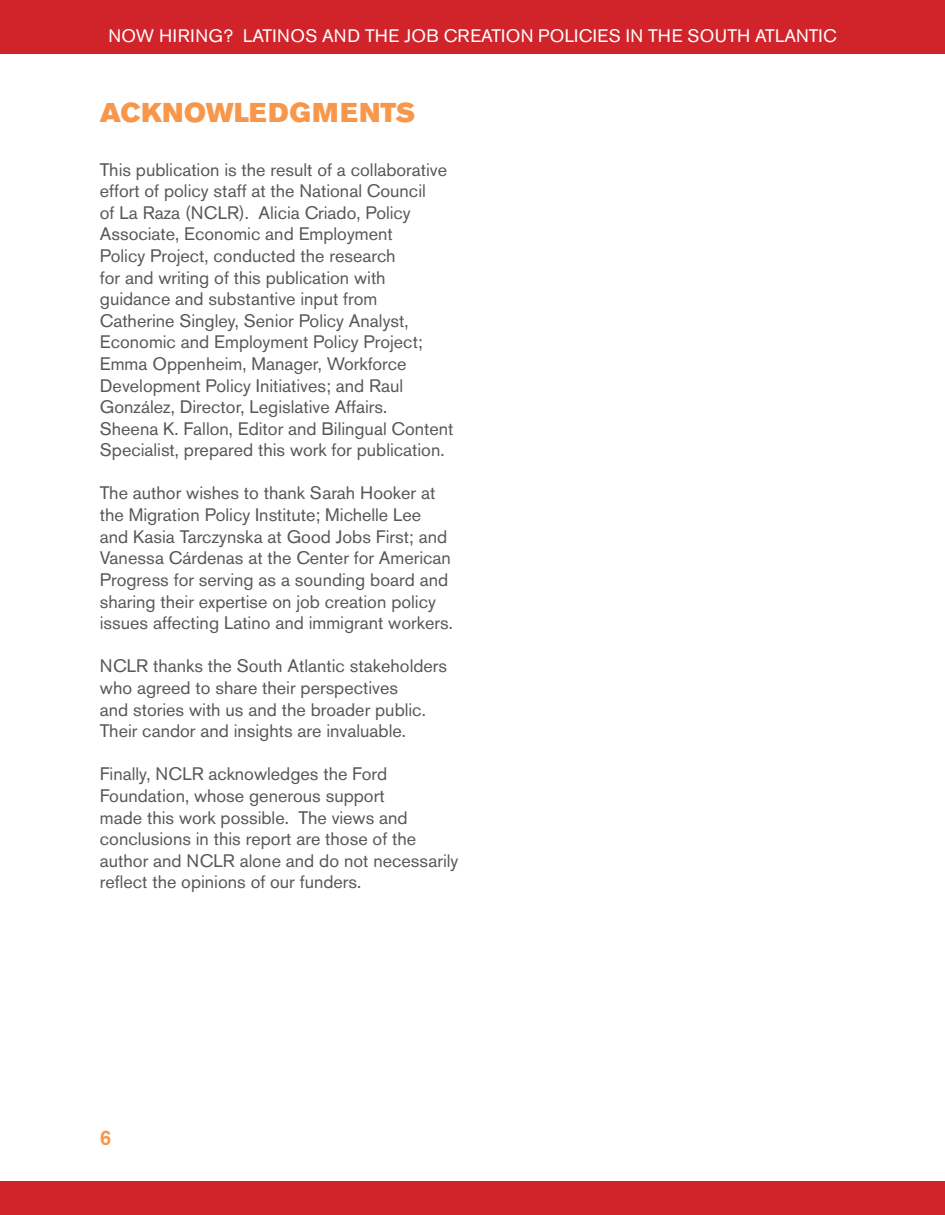
<style>
.page{position:relative;width:945px;height:1215px;background:#fff}
.page>*{position:absolute;margin:0;border:0;box-sizing:border-box;transform-origin:0 0}
.t1{font:27px "Akzidenz Grotesk BE Super";letter-spacing:.065em;color:#f7974c}
.t2{font:500 21px "Akzidenz Grotesk BE";color:#f7974c}
.t3{font:18px/21.6px "Akzidenz Grotesk BE";color:#57585a}
.t4{font:18px "Akzidenz Grotesk BE";letter-spacing:.02em;color:#fff}
</style>
<div class="page">
<div style="left:932px;top:1px;width:13px;height:53px;background:#d1232a"></div>
<div style="left:932px;top:1181px;width:13px;height:34px;background:#d1232a"></div>
<div style="left:1px;top:1px;width:931px;height:53px;background:#d1232a"></div>
<div style="left:0;top:1181px;width:932px;height:34px;background:#d1232a"></div>
<p class="t4" style="left:108px;top:25px;width:729px">Now Hiring? Latin os an d th e Job Creation Policies in th e South Atlantic</p>
<h1 class="t1" style="left:100px;top:96px;width:317px">ACKNOWLEDGMENTS</h1>
<p class="t3" style="left:100px;top:158px;width:355px">This publication is the result of a collaborative effort of policy staff at the National Council<br>of La Raza (NCLR). Alicia Criado, Policy Associate, Economic and Employment<br>Policy Project, conducted the research<br>for and writing of this publication with guidance and substantive input from Catherine Singley, Senior Policy Analyst, Economic and Employment Policy Project; Emma Oppenheim, Manager, Workforce Development Policy Initiatives; and Raul González, Director, Legislative Affairs.<br>Sheena K. Fallon, Editor and Bilingual Content Specialist, prepared this work for publication.</p>
<p class="t3" style="left:100px;top:482px;width:354px">The author wishes to thank Sarah Hooker at the Migration Policy Institute; Michelle Lee and Kasia Tarczynska at Good Jobs First; and Vanessa Cárdenas at the Center for American Progress for serving as a sounding board and sharing their expertise on job creation policy issues affecting Latino and immigrant workers.</p>
<p class="t3" style="left:100px;top:655px;width:349px">NCLR thanks the South Atlantic stakeholders who agreed to share their perspectives<br>and stories with us and the broader public.<br>Their candor and insights are invaluable.</p>
<p class="t3" style="left:100px;top:763px;width:360px">Finally, NCLR acknowledges the Ford Foundation, whose generous support<br>made this work possible. The views and conclusions in this report are those of the author and NCLR alone and do not necessarily reflect the opinions of our funders.</p>
<p class="t2" style="left:100px;top:1125px;width:13px">6</p>
</div>
